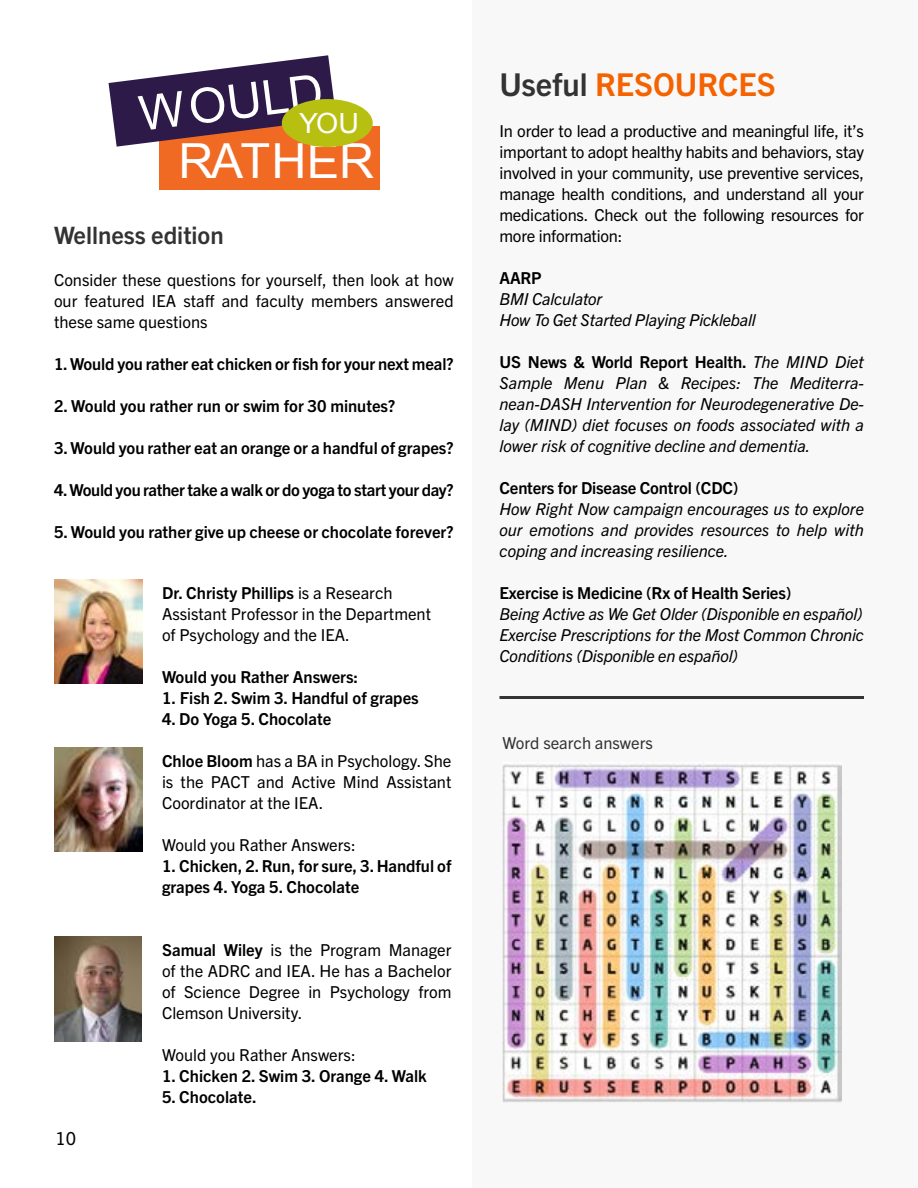
<style>
.page{position:relative;width:918px;height:1188px;background:#fff}
.page>*{position:absolute;margin:0;border:0;box-sizing:border-box;transform-origin:0 0}
.t1{font:48.3px "Arial";color:#fff}
.t2{font:700 31.5px "Trade Gothic Next LT Pro";color:#f56200}
.t3{font:27.9px "Arial";color:#fff}
.t4{font:700 24px "Trade Gothic Next LT Pro";color:#333}
.t5{font:18px "Trade Gothic Next LT Pro";color:#000}
.t6{font:16.5px/21px "Trade Gothic Next LT Pro";color:#000;text-align:justify}
.t7{font:italic 16.5px/21px "Trade Gothic Next LT Pro";letter-spacing:-.01em;color:#000;text-align:justify}
.t8{font:700 16.5px/21px "Trade Gothic Next LT Pro";color:#000}
.t9{font:700 16.5px "Trade Gothic Next LT Pro";letter-spacing:-.02em;color:#000}
.t10{font:16.5px "Trade Gothic Next LT Pro";color:#333}
.s1{font-weight:700}
.s2{color:#333}
.s3{font-weight:700;font-style:normal}
</style>
<div class="page">
<div style="left:159px;top:126px;width:220px;height:64px;background:#f16a24"></div>
<svg style="left:109px;top:55px;width:225px;height:92px"></svg>
<div style="left:282px;top:99px;width:91px;height:48px;background:#b7bf10;border-radius:50%"></div>
<div style="left:472px;top:0;width:446px;height:1188px;background:#f8f8f8"></div>
<img style="left:55px;top:580px;width:87px;height:104px">
<img style="left:55px;top:748px;width:87px;height:104px">
<img style="left:54px;top:936px;width:88px;height:105px">
<img style="left:502px;top:763px;width:339px;height:340px">
<hr style="left:500px;top:696px;width:364px;height:3px;background:#333">
<h3 class="t3" style="left:299px;top:105px;width:62px">YOU</h3>
<h1 class="t1" style="left:178px;top:129px;width:197px">RATHER</h1>
<h3 class="t4" style="left:54px;top:218px;width:171px">Wellness edition</h3>
<p class="t6" style="left:54px;top:268px;width:401px">Consider these questions for yourself, then look at how our featured IEA staff and faculty members answered these same questions</p>
<p class="t8" style="left:54px;top:352px;width:401px">1. Would you rather eat chicken or fish for your next meal?</p>
<p class="t8" style="left:54px;top:394px;width:343px">2. Would you rather run or swim for 30 minutes?</p>
<p class="t8" style="left:54px;top:436px;width:401px">3. Would you rather eat an orange or a handful of grapes?</p>
<p class="t9" style="left:54px;top:478px;width:401px">4. Would you rather take a walk or do yoga to start your day?</p>
<p class="t8" style="left:54px;top:520px;width:401px">5. Would you rather give up cheese or chocolate forever?</p>
<p class="t6" style="left:162px;top:582px;width:271px;text-align:left"><span class="s1">Dr. Christy Phillips</span> is a Research<br>Assistant Professor in the Department of Psychology and the IEA.</p>
<p class="t8" style="left:162px;top:666px;width:198px">Would you Rather Answers:</p>
<p class="t8" style="left:162px;top:687px;width:258px">1. Fish 2. Swim 3. Handful of grapes</p>
<p class="t8" style="left:162px;top:708px;width:171px">4. Do Yoga 5. Chocolate</p>
<p class="t6" style="left:162px;top:750px;width:291px"><span class="s1">Chloe Bloom</span> has a BA in Psychology. She is the PACT and Active Mind Assistant Coordinator at the IEA.</p>
<p class="t6" style="left:162px;top:834px;width:195px">Would you Rather Answers:</p>
<p class="t8" style="left:162px;top:855px;width:291px">1. Chicken, 2. Run, for sure, 3. Handful of grapes 4. Yoga 5. Chocolate</p>
<p class="t5" style="left:56px;top:1126px;width:22px">10</p>
<p class="t6" style="left:162px;top:939px;width:291px"><span class="s1">Samual Wiley</span> is the Program Manager of the ADRC and IEA. He has a Bachelor of Science Degree in Psychology from Clemson University.</p>
<p class="t6" style="left:162px;top:1044px;width:195px">Would you Rather Answers:</p>
<p class="t8" style="left:162px;top:1065px;width:266px">1. Chicken 2. Swim 3. Orange 4. Walk</p>
<p class="t8" style="left:162px;top:1086px;width:96px">5. Chocolate.</p>
<h2 class="t2" style="left:500px;top:63px;width:278px"><span class="s2">Useful</span> RESOURCES</h2>
<p class="t6" style="left:500px;top:120px;width:366px">In order to lead a productive and meaningful life, it’s important to adopt healthy habits and behaviors, stay involved in your community, use preventive services, manage health conditions, and understand all your medications. Check out the following resources for more information:</p>
<p class="t8" style="left:500px;top:267px;width:44px">AARP</p>
<p class="t7" style="left:500px;top:288px;width:258px">BMI Calculator<br>How To Get Started Playing Pickleball</p>
<p class="t7" style="left:500px;top:351px;width:366px"><span class="s3">US News &amp; World Report Health.</span> The MIND Diet Sample Menu Plan &amp; Recipes: The Mediterra&shy;nean-DASH Intervention for Neurodegenerative De&shy;lay (MIND) diet focuses on foods associated with a lower risk of cognitive decline and dementia.</p>
<p class="t8" style="left:500px;top:477px;width:241px">Centers for Disease Control (CDC)</p>
<p class="t7" style="left:500px;top:498px;width:366px">How Right Now campaign encourages us to explore our emotions and provides resources to help with coping and increasing resilience.</p>
<p class="t8" style="left:500px;top:582px;width:293px">Exercise is Medicine (Rx of Health Series)</p>
<p class="t7" style="left:500px;top:603px;width:366px">Being Active as We Get Older (Disponible en español)<br>Exercise Prescriptions for the Most Common Chronic Conditions (Disponible en español)</p>
<p class="t10" style="left:503px;top:731px;width:152px">Word search answers</p>
</div>
